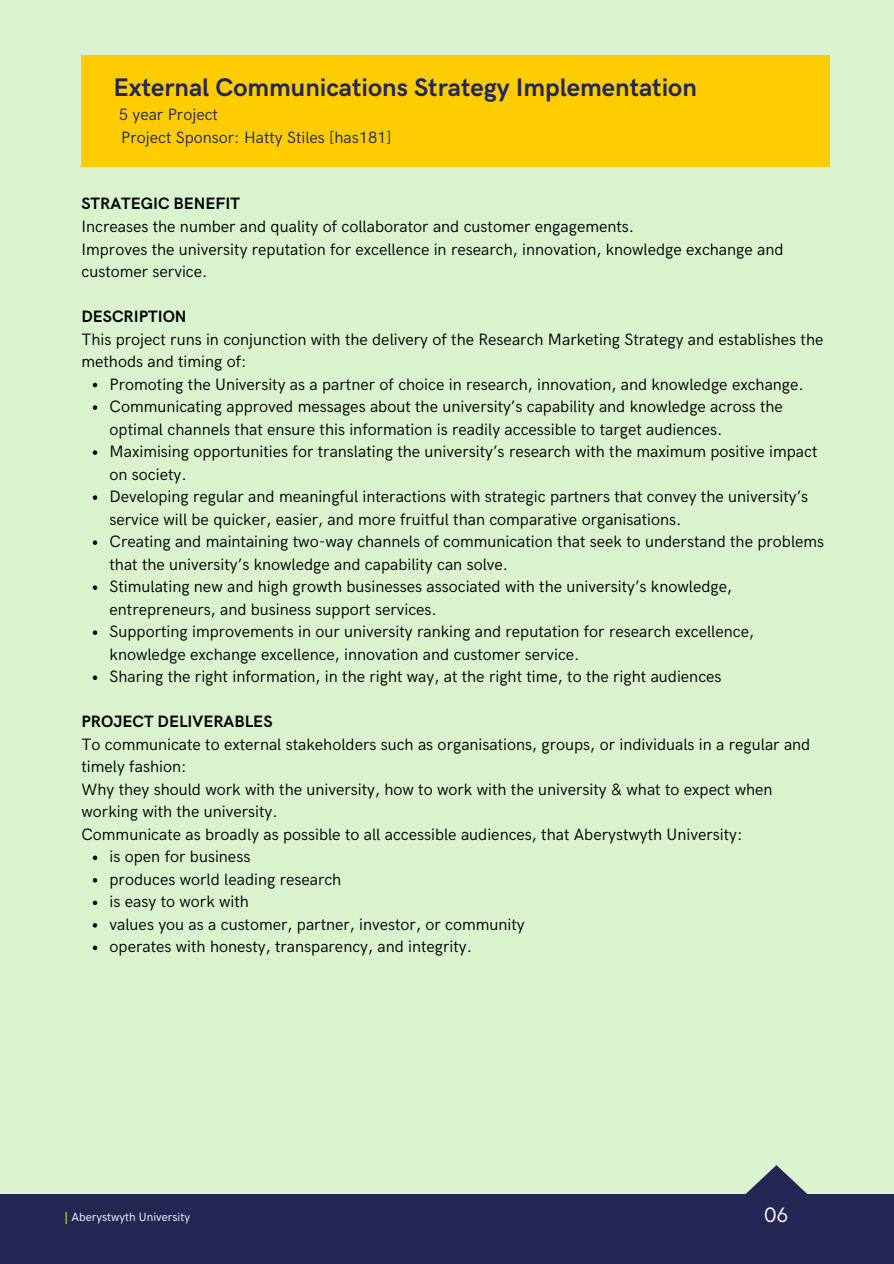
<style>
.page{position:relative;width:894px;height:1264px;background:#fff}
.page>*{position:absolute;margin:0;border:0;box-sizing:border-box;transform-origin:0 0}
.t1{font:700 25.5px "HK Grotesk";color:#242753}
.t2{font:21px "HK Grotesk";color:#fff}
.t3{font:16.5px/22.5px "HK Grotesk";color:#000}
.t4{font:16.5px "HK Grotesk";color:#242753}
.t5{font:12px "HK Grotesk";color:#fff}
.s1{font-weight:700}
.s2{font-weight:700;color:#fc0}
</style>
<div class="page">
<div style="left:0;top:0;width:893px;height:1263px;background:#dbf2cf"></div>
<div style="left:0;top:1194px;width:893px;height:69px;background:#242753"></div>
<svg style="left:745px;top:1165px;width:62px;height:29px"></svg>
<div style="left:81px;top:56px;width:747px;height:111px;background:#fc0"></div>
<svg style="left:93px;top:383px;width:4px;height:4px"></svg>
<svg style="left:93px;top:405px;width:4px;height:5px"></svg>
<svg style="left:93px;top:450px;width:4px;height:5px"></svg>
<svg style="left:93px;top:495px;width:4px;height:5px"></svg>
<svg style="left:93px;top:540px;width:4px;height:5px"></svg>
<svg style="left:93px;top:585px;width:4px;height:5px"></svg>
<svg style="left:93px;top:630px;width:4px;height:5px"></svg>
<svg style="left:93px;top:675px;width:4px;height:5px"></svg>
<svg style="left:93px;top:855px;width:4px;height:5px"></svg>
<svg style="left:93px;top:878px;width:4px;height:4px"></svg>
<svg style="left:93px;top:900px;width:4px;height:5px"></svg>
<svg style="left:93px;top:923px;width:4px;height:4px"></svg>
<svg style="left:93px;top:945px;width:4px;height:5px"></svg>
<p class="t1" style="left:113px;top:73px;width:584px">External Communications Strategy Implementation</p>
<h1 class="t4" style="left:119px;top:105px;width:101px">5 year Project</h1>
<h1 class="t4" style="left:121px;top:128px;width:272px">Project Sponsor: Hatty Stiles [has181]</h1>
<p class="t3" style="left:81px;top:193px;width:703px"><span class="s1">STRATEGIC BENEFIT<br></span>Increases the number and quality of collaborator and customer engagements.<br>Improves the university reputation for excellence in research, innovation, knowledge exchange and customer service.</p>
<p class="t3" style="left:81px;top:306px;width:743px"><span class="s1">DESCRIPTION<br></span>This project runs in conjunction with the delivery of the Research Marketing Strategy and establishes the methods and timing of:</p>
<p class="t3" style="left:109px;top:373px;width:695px">Promoting the University as a partner of choice in research, innovation, and knowledge exchange.</p>
<p class="t3" style="left:109px;top:396px;width:674px">Communicating approved messages about the university’s capability and knowledge across the optimal channels that ensure this information is readily accessible to target audiences.</p>
<p class="t3" style="left:109px;top:441px;width:709px">Maximising opportunities for translating the university’s research with the maximum positive impact on society.</p>
<p class="t3" style="left:109px;top:486px;width:700px">Developing regular and meaningful interactions with strategic partners that convey the university’s service will be quicker, easier, and more fruitful than comparative organisations.</p>
<p class="t3" style="left:109px;top:531px;width:716px">Creating and maintaining two-way channels of communication that seek to understand the problems that the university’s knowledge and capability can solve.</p>
<p class="t3" style="left:109px;top:576px;width:624px">Stimulating new and high growth businesses associated with the university’s knowledge, entrepreneurs, and business support services.</p>
<h1 class="t3" style="left:109px;top:621px;width:645px">Supporting improvements in our university ranking and reputation for research excellence, knowledge exchange excellence, innovation and customer service.</h1>
<p class="t3" style="left:109px;top:666px;width:613px">Sharing the right information, in the right way, at the right time, to the right audiences</p>
<p class="t3" style="left:81px;top:711px;width:730px"><span class="s1">PROJECT DELIVERABLES<br></span>To communicate to external stakeholders such as organisations, groups, or individuals in a regular and timely fashion:<br>Why they should work with the university, how to work with the university &amp; what to expect when working with the university.<br>Communicate as broadly as possible to all accessible audiences, that Aberystwyth University:</p>
<p class="t3" style="left:109px;top:846px;width:142px">is open for business</p>
<p class="t3" style="left:109px;top:868px;width:233px">produces world leading research</p>
<p class="t3" style="left:109px;top:891px;width:141px">is easy to work with</p>
<p class="t3" style="left:109px;top:913px;width:416px">values you as a customer, partner, investor, or community</p>
<p class="t3" style="left:109px;top:936px;width:364px">operates with honesty, transparency, and integrity.</p>
<p class="t5" style="left:65px;top:1209px;width:127px"><span class="s2">|</span> Aberystwyth University</p>
<p class="t2" style="left:764px;top:1203px;width:25px">06</p>
</div>
